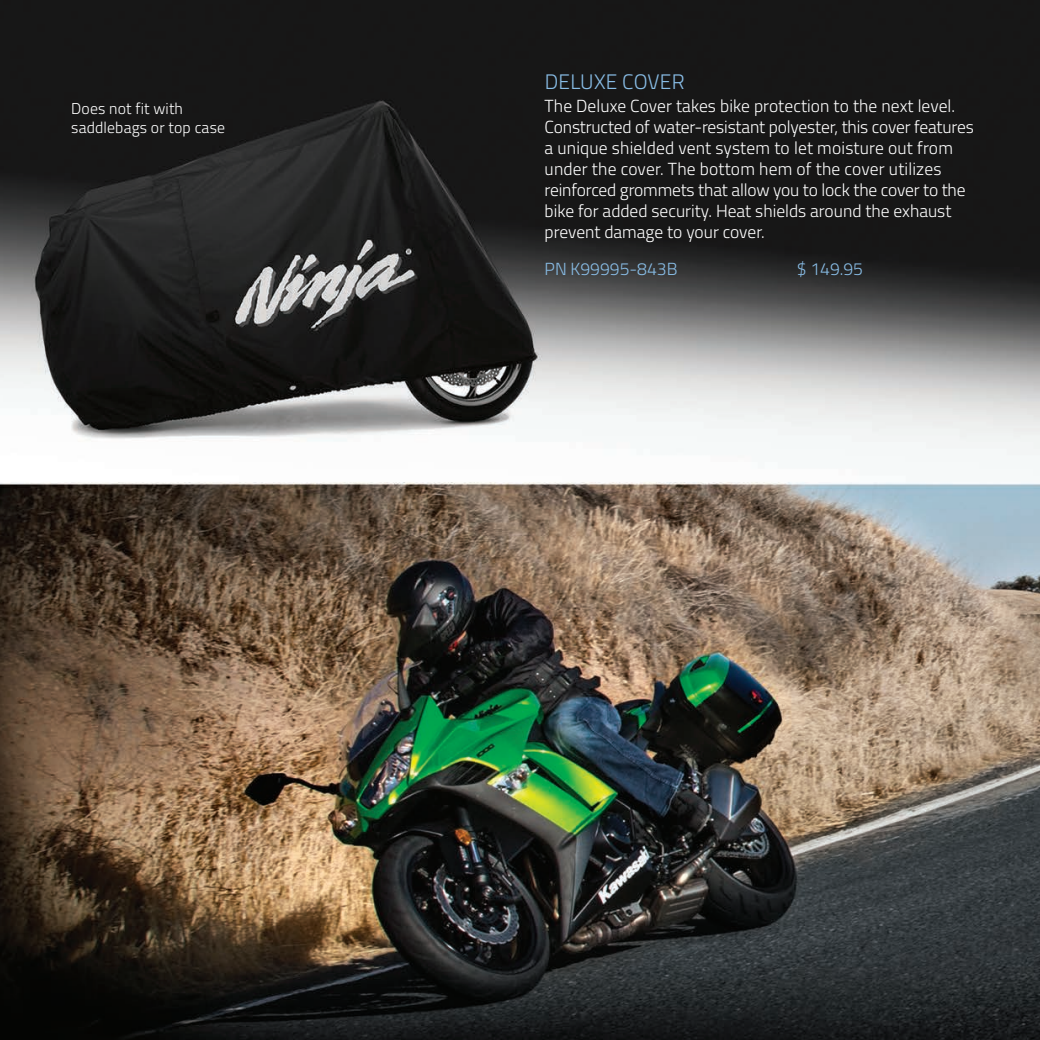
<style>
.page{position:relative;width:1040px;height:1040px;background:#fff}
.page>*{position:absolute;margin:0;border:0;box-sizing:border-box;transform-origin:0 0}
.t1{font:300 21px "Titillium Web";letter-spacing:.01em;color:#88bce5}
.t2{font:300 17.5px/21px "Titillium Web";color:#fff}
.t3{font:300 17.5px "Titillium Web";color:#88bce5}
.t4{font:300 15.75px/18.9px "Titillium Web";letter-spacing:.01em;color:#fff}
</style>
<div class="page">
<img style="left:0;top:0;width:1040px;height:1040px">
<p class="t4" style="left:71px;top:98px;width:155px">Does not fit with saddlebags or top case</p>
<p class="t1" style="left:544px;top:66px;width:141px">DELUXE COVER</p>
<p class="t2" style="left:544px;top:95px;width:431px">The Deluxe Cover takes bike protection to the next level.<br>Constructed of water-resistant polyester, this cover features a unique shielded vent system to let moisture out from under the cover. The bottom hem of the cover utilizes reinforced grommets that allow you to lock the cover to the bike for added security. Heat shields around the exhaust prevent damage to your cover.</p>
<p class="t3" style="left:544px;top:256px;width:134px">PN K99995-843B</p>
<p class="t3" style="left:796px;top:256px;width:68px">$ 149.95</p>
</div>
